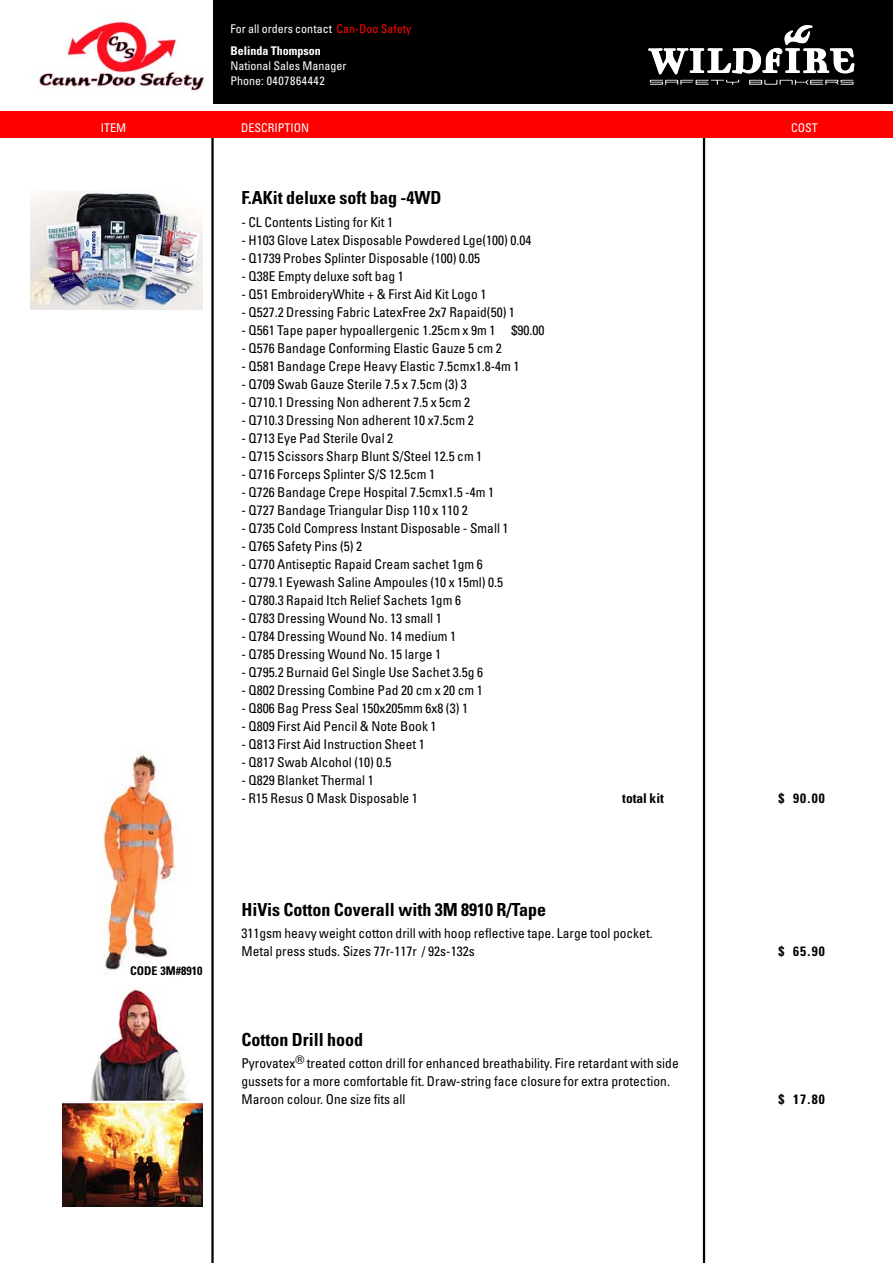
<style>
.page{position:relative;width:893px;height:1263px;background:#fff}
.page>*{position:absolute;margin:0;border:0;box-sizing:border-box;transform-origin:0 0}
.t1{font:700 condensed 18px "Univers";color:#000}
.t2{font:condensed 13.5px/18px "Univers";color:#000}
.t3{font:700 condensed 13.5px "Univers";letter-spacing:.045em;color:#000}
.t4{font:700 condensed 13.5px "Univers";color:#000}
.t5{font:condensed 12px/22.5px "Univers";color:#fff}
.t6{font:700 condensed 12px "Univers";color:#000}
.s1{color:#f00}
.s2{font-weight:700}
</style>
<div class="page">
<hr style="left:211px;top:121px;width:3px;height:1142px;background:#000">
<hr style="left:703px;top:122px;width:2px;height:1141px;background:#000">
<div style="left:213px;top:0;width:679px;height:104px;background:#000"></div>
<svg style="left:648px;top:25px;width:206px;height:60px"></svg>
<div style="left:0;top:111px;width:892px;height:27px;background:#f00"></div>
<img style="left:39px;top:21px;width:166px;height:70px">
<img style="left:30px;top:191px;width:172px;height:119px">
<img style="left:103px;top:748px;width:73px;height:222px">
<img style="left:63px;top:988px;width:139px;height:218px">
<p class="t5" style="left:230px;top:18px;width:182px">For all orders contact <span class="s1">Can-Doo Safety<br></span><span class="s2">Belinda Thompson</span></p>
<p class="t5" style="left:230px;top:59px;width:117px;line-height:15px">National Sales Manager<br>Phone: 0407864442</p>
<p class="t5" style="left:101px;top:117px;width:27px">ITEM</p>
<p class="t5" style="left:241px;top:117px;width:70px">DESCRIPTION</p>
<p class="t5" style="left:791px;top:117px;width:28px">COST</p>
<p class="t6" style="left:130px;top:967px;width:74px">CODE 3M#8910</p>
<h1 class="t1" style="left:241px;top:191px;width:201px">F.AKit deluxe soft bag -4WD</h1>
<p class="t2" style="left:241px;top:214px;width:153px">- CL Contents Listing for Kit 1</p>
<p class="t2" style="left:241px;top:232px;width:291px">- H103 Glove Latex Disposable Powdered Lge(100) 0.04</p>
<p class="t2" style="left:241px;top:250px;width:240px">- Q1739 Probes Splinter Disposable (100) 0.05</p>
<p class="t2" style="left:241px;top:268px;width:164px">- Q38E Empty deluxe soft bag 1</p>
<p class="t2" style="left:241px;top:286px;width:246px">- Q51 EmbroideryWhite + &amp; First Aid Kit Logo 1</p>
<p class="t2" style="left:241px;top:304px;width:275px">- Q527.2 Dressing Fabric LatexFree 2x7 Rapaid(50) 1</p>
<p class="t2" style="left:241px;top:322px;width:304px">- Q561 Tape paper hypoallergenic 1.25cm x 9m 1 $90.00</p>
<p class="t2" style="left:241px;top:340px;width:262px">- Q576 Bandage Conforming Elastic Gauze 5 cm 2</p>
<p class="t2" style="left:241px;top:358px;width:279px">- Q581 Bandage Crepe Heavy Elastic 7.5cmx1.8-4m 1</p>
<p class="t2" style="left:241px;top:376px;width:227px">- Q709 Swab Gauze Sterile 7.5 x 7.5cm (3) 3</p>
<p class="t2" style="left:241px;top:394px;width:230px">- Q710.1 Dressing Non adherent 7.5 x 5cm 2</p>
<p class="t2" style="left:241px;top:412px;width:234px">- Q710.3 Dressing Non adherent 10 x7.5cm 2</p>
<p class="t2" style="left:241px;top:430px;width:153px">- Q713 Eye Pad Sterile Oval 2</p>
<p class="t2" style="left:241px;top:448px;width:242px">- Q715 Scissors Sharp Blunt S/Steel 12.5 cm 1</p>
<p class="t2" style="left:241px;top:466px;width:195px">- Q716 Forceps Splinter S/S 12.5cm 1</p>
<p class="t2" style="left:241px;top:484px;width:254px">- Q726 Bandage Crepe Hospital 7.5cmx1.5 -4m 1</p>
<p class="t2" style="left:241px;top:502px;width:228px">- Q727 Bandage Triangular Disp 110 x 110 2</p>
<p class="t2" style="left:241px;top:520px;width:269px">- Q735 Cold Compress Instant Disposable - Small 1</p>
<p class="t2" style="left:241px;top:538px;width:122px">- Q765 Safety Pins (5) 2</p>
<p class="t2" style="left:241px;top:556px;width:243px">- Q770 Antiseptic Rapaid Cream sachet 1gm 6</p>
<p class="t2" style="left:241px;top:574px;width:263px">- Q779.1 Eyewash Saline Ampoules (10 x 15ml) 0.5</p>
<p class="t2" style="left:241px;top:592px;width:221px">- Q780.3 Rapaid Itch Relief Sachets 1gm 6</p>
<p class="t2" style="left:241px;top:610px;width:202px">- Q783 Dressing Wound No. 13 small 1</p>
<p class="t2" style="left:241px;top:628px;width:216px">- Q784 Dressing Wound No. 14 medium 1</p>
<p class="t2" style="left:241px;top:646px;width:201px">- Q785 Dressing Wound No. 15 large 1</p>
<p class="t2" style="left:241px;top:664px;width:243px">- Q795.2 Burnaid Gel Single Use Sachet 3.5g 6</p>
<p class="t2" style="left:241px;top:682px;width:243px">- Q802 Dressing Combine Pad 20 cm x 20 cm 1</p>
<p class="t2" style="left:241px;top:700px;width:228px">- Q806 Bag Press Seal 150x205mm 6x8 (3) 1</p>
<p class="t2" style="left:241px;top:718px;width:197px">- Q809 First Aid Pencil &amp; Note Book 1</p>
<p class="t2" style="left:241px;top:736px;width:185px">- Q813 First Aid Instruction Sheet 1</p>
<p class="t2" style="left:241px;top:754px;width:151px">- Q817 Swab Alcohol (10) 0.5</p>
<p class="t2" style="left:241px;top:772px;width:134px">- Q829 Blanket Thermal 1</p>
<p class="t2" style="left:241px;top:790px;width:178px">- R15 Resus O Mask Disposable 1</p>
<p class="t4" style="left:622px;top:793px;width:43px">total kit</p>
<h1 class="t1" style="left:241px;top:903px;width:306px">HiVis Cotton Coverall with 3M 8910 R/Tape</h1>
<p class="t2" style="left:241px;top:926px;width:413px">311gsm heavy weight cotton drill with hoop reflective tape. Large tool pocket.<br>Metal press studs. Sizes 77r-117r / 92s-132s</p>
<h1 class="t1" style="left:241px;top:1033px;width:123px">Cotton Drill hood</h1>
<p class="t2" style="left:241px;top:1056px;width:439px">Pyrovatex<sup>®</sup> treated cotton drill for enhanced breathability. Fire retardant with side gussets for a more comfortable fit. Draw-string face closure for extra protection.<br>Maroon colour. One size fits all</p>
<p class="t3" style="left:778px;top:793px;width:48px">$ 90.00</p>
<p class="t3" style="left:778px;top:946px;width:48px">$ 65.90</p>
<p class="t3" style="left:778px;top:1094px;width:48px">$ 17.80</p>
</div>
